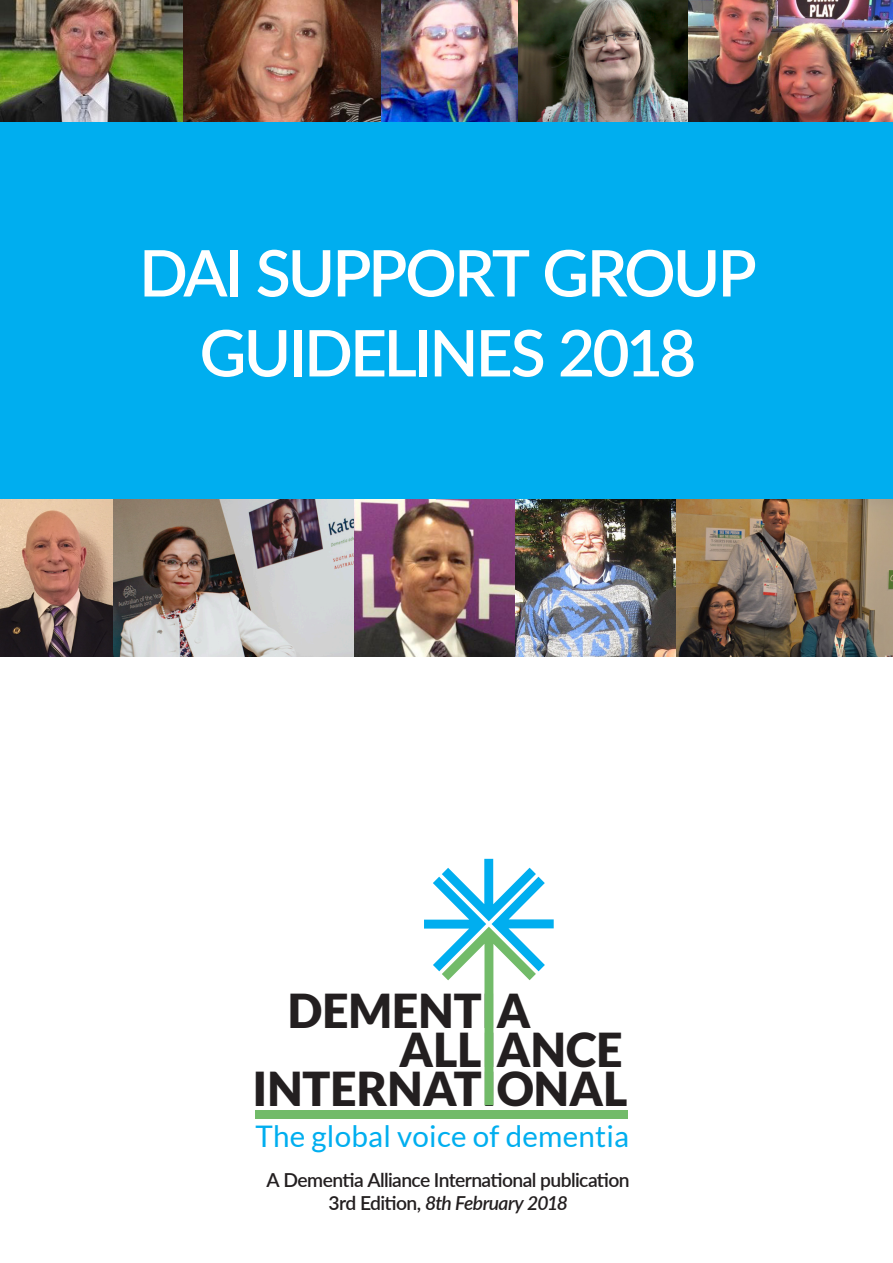
<style>
.page{position:relative;width:893px;height:1263px;background:#fff}
.page>*{position:absolute;margin:0;border:0;box-sizing:border-box;transform-origin:0 0}
.Normal__Web{font:600 64.35px "Lato";letter-spacing:-.045em;color:#fff}
.t1{font:900 46.8px "Lato";color:#231f20}
.t2{font:29.7px "Lato";letter-spacing:.01em;color:#00aeef}
.Normal__Web-2{font:600 19.35px/23.1px "Lato";letter-spacing:-.03em;color:#231f20;text-align:center}
.s1{font-style:italic}
</style>
<div class="page">
<div style="left:0;top:117px;width:893px;height:397px;background:#00aeef"></div>
<img style="left:0;top:0;width:893px;height:121px">
<img style="left:357px;top:500px;width:536px;height:156px">
<img style="left:0;top:500px;width:357px;height:156px">
<div style="left:255px;top:1109px;width:373px;height:9px;background:#72bb69"></div>
<svg style="left:424px;top:859px;width:130px;height:246px"></svg>
<p class="Normal__Web" style="left:139px;top:226px;width:619px">DAI SUPPORT GROUP</p>
<p class="Normal__Web" style="left:200px;top:306px;width:498px">GUIDELINES 2018</p>
<p class="t1" style="left:288px;top:983px;width:244px">DEMENTIA</p>
<p class="t1" style="left:399px;top:1023px;width:225px">ALLIANCE</p>
<p class="t1" style="left:252px;top:1061px;width:376px">INTERNATIONAL</p>
<p class="t2" style="left:255px;top:1119px;width:375px">The global voice of dementia</p>
<p class="Normal__Web-2" style="left:267px;top:1167px;width:365px">A Dementia Alliance International publication<br>3rd Edition, <span class="s1">8th February 2018</span></p>
</div>
